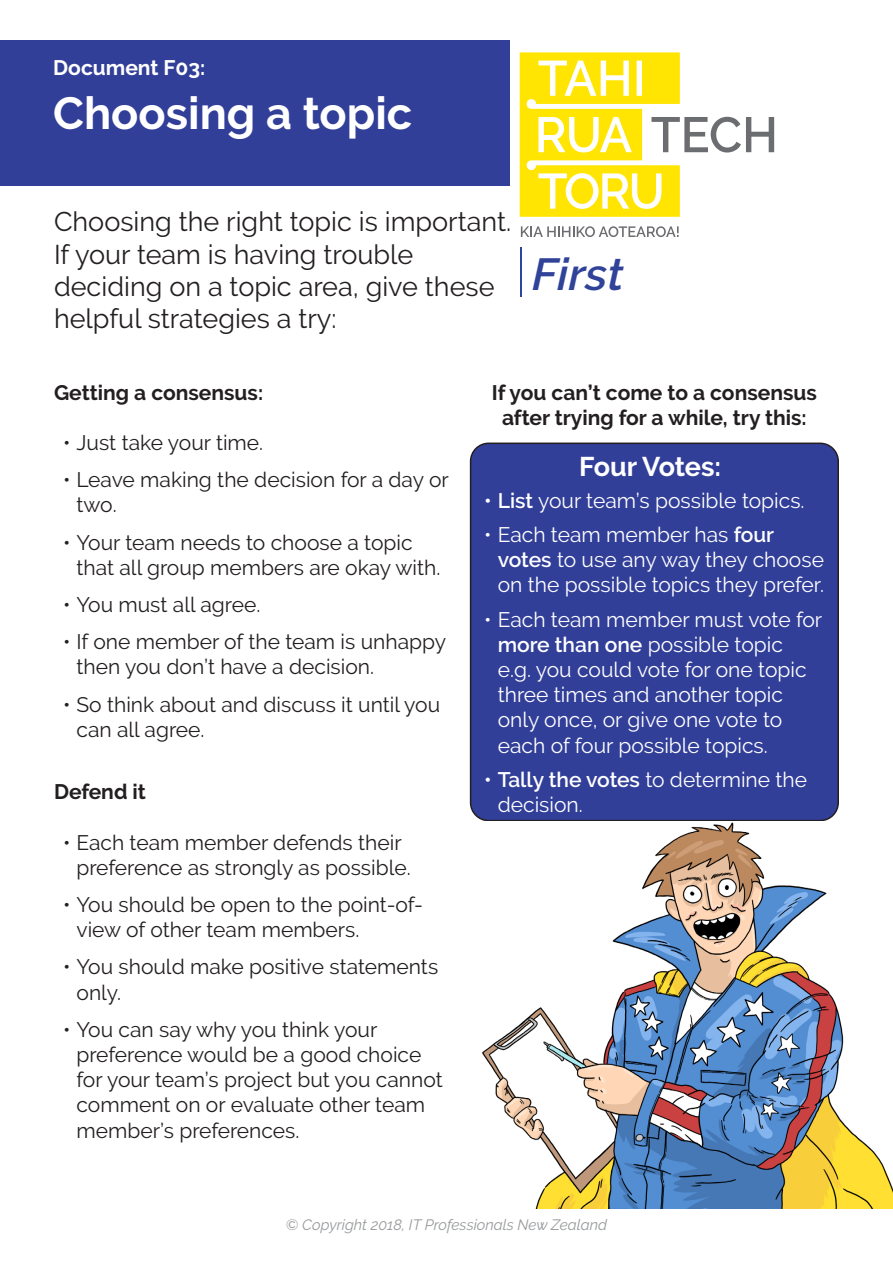
<style>
.page{position:relative;width:893px;height:1263px;background:#fff}
.page>*{position:absolute;margin:0;border:0;box-sizing:border-box;transform-origin:0 0}
.t1{font:700 45px "Raleway";color:#fff}
.t2{font:italic 600 44.7px "Raleway";color:#314299}
.t3{font:27px/32.4px "Raleway";color:#231f20}
.t4{font:700 27px "Raleway";letter-spacing:-.005em;color:#fff}
.t5{font:21px/25.2px "Raleway";color:#231f20}
.t6{font:21px/25.2px "Raleway";color:#fff}
.t7{font:700 21px/25.2px "Raleway";color:#231f20;text-align:center}
.t8{font:700 21px "Raleway";color:#fff}
.t9{font:italic 15px "Raleway";color:#97999c}
.s1{font-weight:600}
</style>
<div class="page">
<div style="left:471px;top:443px;width:367px;height:377px;background:#323f99;border-radius:18px"></div>
<div style="left:470px;top:443px;width:369px;height:378px;border:2px solid #231f20;border-radius:18px"></div>
<img style="left:482px;top:822px;width:411px;height:387px">
<div style="left:0;top:40px;width:510px;height:146px;background:#323f99"></div>
<svg style="left:520px;top:52px;width:254px;height:165px"></svg>
<svg style="left:521px;top:226px;width:158px;height:11px"></svg>
<hr style="left:520px;top:247px;width:2px;height:49px;background:#2e4499">
<p class="t8" style="left:53px;top:56px;width:154px">Document F03:</p>
<p class="t1" style="left:53px;top:88px;width:360px">Choosing a topic</p>
<p class="t3" style="left:54px;top:205px;width:459px">Choosing the right topic is important.<br>If your team is having trouble deciding on a topic area, give these helpful strategies a try:</p>
<p class="t2" style="left:532px;top:248px;width:93px">First</p>
<p class="t7" style="left:54px;top:380px;width:211px">Getting a consensus:</p>
<p class="t5" style="left:63px;top:430px;width:202px">• Just take your time.</p>
<p class="t5" style="left:76px;top:467px;width:374px;text-indent:-14px">• Leave making the decision for a day or two.</p>
<p class="t5" style="left:76px;top:529px;width:365px;text-indent:-14px">• Your team needs to choose a topic that all group members are okay with.</p>
<p class="t5" style="left:63px;top:592px;width:199px">• You must all agree.</p>
<p class="t5" style="left:76px;top:629px;width:371px;text-indent:-14px">• If one member of the team is unhappy then you don’t have a decision.</p>
<p class="t5" style="left:76px;top:691px;width:365px;text-indent:-14px">• So think about and discuss it until you can all agree.</p>
<p class="t7" style="left:54px;top:779px;width:94px">Defend it</p>
<p class="t5" style="left:76px;top:829px;width:336px;text-indent:-14px">• Each team member defends their preference as strongly as possible.</p>
<p class="t5" style="left:76px;top:892px;width:348px;text-indent:-14px">• You should be open to the point-of&shy;view of other team members.</p>
<p class="t5" style="left:76px;top:954px;width:363px;text-indent:-14px">• You should make positive statements only.</p>
<p class="t5" style="left:76px;top:1017px;width:368px;text-indent:-14px">• You can say why you think your preference would be a good choice for your team’s project but you cannot comment on or evaluate other team member’s preferences.</p>
<p class="t7" style="left:492px;top:380px;width:327px">If you can’t come to a consensus after trying for a while, try this:</p>
<p class="t4" style="left:579px;top:451px;width:143px">Four Votes:</p>
<p class="t6" style="left:484px;top:488px;width:322px"><span class="s1">• List</span> your team’s possible topics.</p>
<p class="t6" style="left:498px;top:522px;width:328px;text-indent:-14px">• Each team member has <span class="s1">four votes</span> to use any way they choose on the possible topics they prefer.</p>
<p class="t6" style="left:498px;top:606px;width:326px;text-indent:-14px">• Each team member must vote for <span class="s1">more than one</span> possible topic<br>e.g. you could vote for one topic three times and another topic only once, or give one vote to each of four possible topics.</p>
<p class="t6" style="left:498px;top:767px;width:311px;text-indent:-14px"><span class="s1">• Tally the votes</span> to determine the decision.</p>
<p class="t9" style="left:286px;top:1216px;width:323px">© Copyright 2018, IT Professionals New Zealand</p>
</div>
